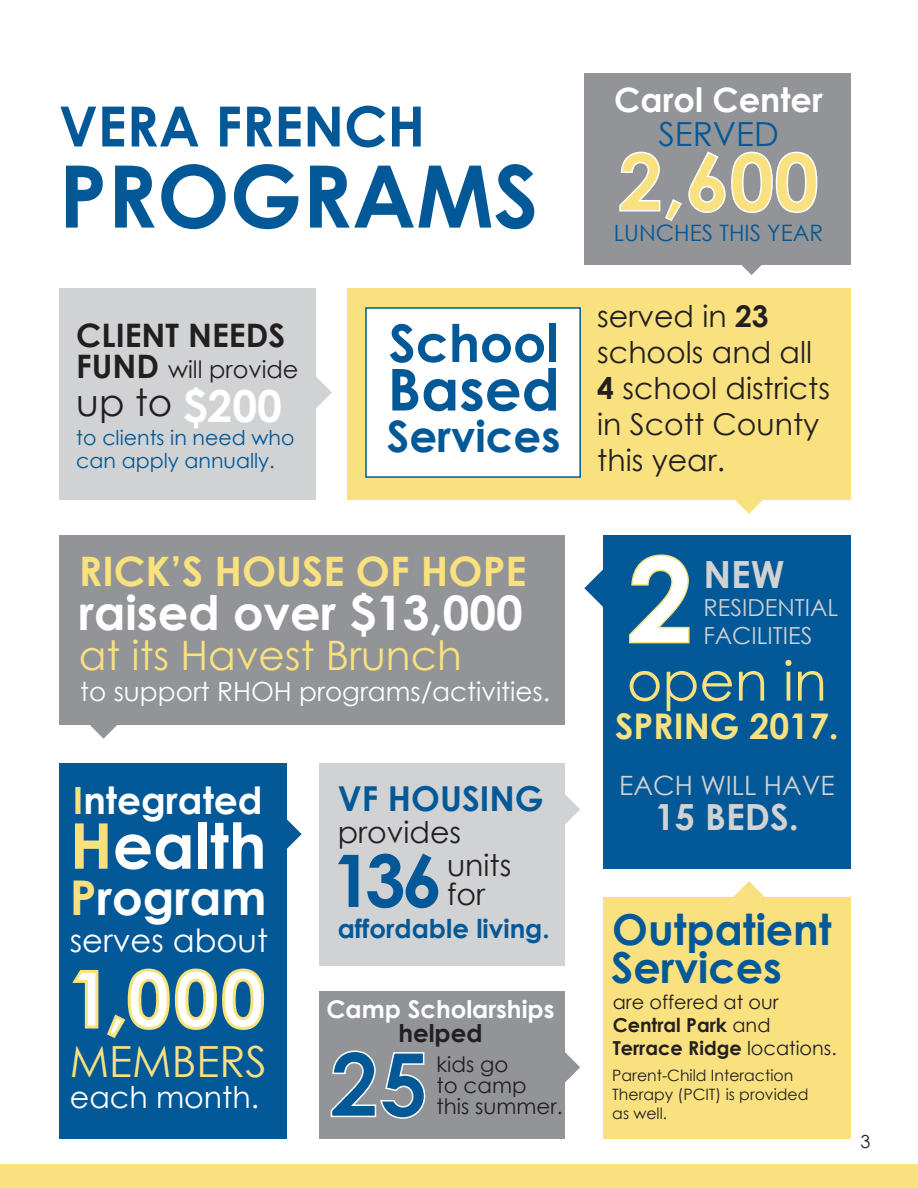
<style>
.page{position:relative;width:918px;height:1188px;background:#fff}
.page>*{position:absolute;margin:0;border:0;box-sizing:border-box;transform-origin:0 0}
.t1{font:700 118.65px "Century Gothic";color:#fff}
.t2{font:700 88.5px "Century Gothic";color:#035897}
.t3{font:700 86.25px "Century Gothic";color:#035897}
.t4{font:700 79.2px "Century Gothic";color:#f8e17e}
.t5{font:700 77.4px "Century Gothic";color:#fff}
.t6{font:700 72.45px "Century Gothic";color:#035897}
.t7{font:700 63.15px "Century Gothic";color:#fff}
.t8{font:700 57.75px "Century Gothic";color:#035897}
.t9{font:700 55.5px "Century Gothic";color:#035897}
.t10{font:54.3px "Century Gothic";color:#f8e17e}
.t11{font:700 51.75px "Century Gothic";color:#035897}
.t12{font:700 48px "Century Gothic";color:#fff}
.t13{font:700 47.7px "Century Gothic";color:#fff}
.t14{font:700 44.25px "Century Gothic";color:#fff}
.t15{font:700 43.35px "Century Gothic";color:#035897}
.t16{font:42.9px "Century Gothic";color:#f8e17e}
.t17{font:700 42.75px/38.5px "Century Gothic";color:#035897}
.t18{font:700 40.65px "Century Gothic";color:#f8e17e}
.t19{font:40.65px "Century Gothic";color:#f8e17e}
.t20{font:700 37.5px "Century Gothic";color:#fff}
.t21{font:37.5px "Century Gothic";color:#231f20}
.t22{font:700 37.5px "Century Gothic";color:#d0d2d3}
.t23{font:700 36.15px "Century Gothic";color:#d0d2d3}
.t24{font:700 35.4px "Century Gothic";color:#f8e17e}
.t25{font:700 34.35px "Century Gothic";color:#035897}
.t26{font:700 33.6px "Century Gothic";color:#fff}
.t27{font:33.3px "Century Gothic";color:#035897}
.t28{font:700 32.4px "Century Gothic";color:#231f20}
.t29{font:32.1px "Century Gothic";color:#fff}
.t30{font:30.15px "Century Gothic";color:#fff}
.t31{font:30px/36px "Century Gothic";color:#231f20}
.t32{font:26.55px "Century Gothic";color:#d0d2d3}
.t33{font:26.25px "Century Gothic";color:#fff}
.t34{font:700 26.1px "Century Gothic";color:#035897}
.t35{font:700 24.45px "Century Gothic";color:#fff}
.t36{font:700 24.45px "Century Gothic";color:#231f20}
.t37{font:24px "Century Gothic";color:#231f20}
.t38{font:23.4px/28.2px "Century Gothic";color:#d0d2d3}
.t39{font:22.65px "Century Gothic";color:#035897}
.t40{font:21.3px/21px "Century Gothic";color:#231f20}
.t41{font:20.55px/22.5px "Century Gothic";color:#035897}
.t42{font:19.2px/23.1px "Century Gothic";color:#231f20}
.t43{font:18px "Century Gothic";color:#231f20}
.t44{font:15.6px/18.8px "Century Gothic";color:#231f20}
.s1{font-weight:700;font-size:32.4px}
.s2{color:#f7e07d}
.s3{font-weight:700}
</style>
<div class="page">
<div style="left:0;top:1165px;width:918px;height:23px;background:#f8e17e"></div>
<div style="left:59px;top:288px;width:256px;height:212px;background:#d0d2d3"></div>
<svg style="left:315px;top:368px;width:17px;height:49px"></svg>
<div style="left:347px;top:288px;width:504px;height:212px;background:#f8e17e"></div>
<svg style="left:735px;top:500px;width:28px;height:14px"></svg>
<div style="left:603px;top:535px;width:248px;height:334px;background:#035897"></div>
<svg style="left:741px;top:265px;width:21px;height:10px"></svg>
<div style="left:584px;top:73px;width:267px;height:192px;background:#929497"></div>
<svg style="left:584px;top:569px;width:19px;height:38px"></svg>
<div style="left:59px;top:535px;width:506px;height:190px;background:#929497"></div>
<svg style="left:90px;top:725px;width:27px;height:14px"></svg>
<div style="left:59px;top:763px;width:227px;height:376px;background:#035897"></div>
<div style="left:320px;top:763px;width:245px;height:202px;background:#d0d2d3"></div>
<svg style="left:286px;top:809px;width:16px;height:50px"></svg>
<svg style="left:565px;top:794px;width:15px;height:30px"></svg>
<div style="left:603px;top:898px;width:248px;height:241px;background:#f8e17e"></div>
<svg style="left:724px;top:881px;width:50px;height:17px"></svg>
<div style="left:320px;top:991px;width:245px;height:148px;background:#929497"></div>
<svg style="left:565px;top:1052px;width:15px;height:31px"></svg>
<svg style="left:629px;top:554px;width:61px;height:90px"></svg>
<svg style="left:330px;top:1050px;width:96px;height:69px"></svg>
<div style="left:365px;top:307px;width:216px;height:171px;background:#fff;border:2px solid #035897"></div>
<svg style="left:619px;top:151px;width:199px;height:70px"></svg>
<svg style="left:72px;top:968px;width:193px;height:70px"></svg>
<h3 class="t9" style="left:59px;top:84px;width:368px">VERA FRENCH</h3>
<h3 class="t3" style="left:59px;top:131px;width:481px">PROGRAMS</h3>
<p class="t28" style="left:76px;top:310px;width:210px">CLIENT NEEDS</p>
<p class="t37" style="left:76px;top:353px;width:224px"><span class="s1">FUND</span> will provide</p>
<p class="t21" style="left:76px;top:376px;width:98px">up to</p>
<h3 class="t14" style="left:183px;top:372px;width:101px">$200</h3>
<p class="t41" style="left:76px;top:426px;width:220px">to clients in need who can apply annually.</p>
<h3 class="t11" style="left:389px;top:304px;width:171px">School</h3>
<h3 class="t8" style="left:388px;top:346px;width:174px">Based</h3>
<h3 class="t15" style="left:387px;top:403px;width:175px">Services</h3>
<h3 class="t18" style="left:79px;top:541px;width:449px">RICK’S HOUSE OF HOPE</h3>
<h3 class="t13" style="left:79px;top:576px;width:445px">raised over $13,000</h3>
<h3 class="t19" style="left:79px;top:627px;width:385px">at its Havest Brunch</h3>
<p class="t33" style="left:80px;top:673px;width:471px">to support RHOH programs/activities.</p>
<p class="t20" style="left:73px;top:772px;width:191px"><span class="s2">I</span>ntegrated</p>
<h3 class="t7" style="left:70px;top:798px;width:198px"><span class="s2">H</span>ealth</h3>
<h3 class="t12" style="left:70px;top:861px;width:198px"><span class="s2">P</span>rogram</h3>
<p class="t29" style="left:70px;top:918px;width:200px">serves about</p>
<h3 class="t5" style="left:68px;top:940px;width:198px">1,000</h3>
<h3 class="t16" style="left:70px;top:1032px;width:198px">MEMBERS</h3>
<p class="t30" style="left:70px;top:1076px;width:191px">each month.</p>
<p class="t25" style="left:338px;top:773px;width:208px">VF HOUSING</p>
<p class="t31" style="left:338px;top:814px;width:125px">provides</p>
<h3 class="t6" style="left:332px;top:826px;width:112px">136</h3>
<p class="t31" style="left:447px;top:851px;width:66px;line-height:28.5px">units for</p>
<p class="t34" style="left:338px;top:909px;width:213px">affordable living.</p>
<p class="t35" style="left:326px;top:991px;width:229px">Camp Scholarships</p>
<p class="t36" style="left:398px;top:1015px;width:86px">helped</p>
<h2 class="t2" style="left:330px;top:1017px;width:101px">25</h2>
<p class="t40" style="left:437px;top:1053px;width:128px">kids go<br>to camp this summer.</p>
<p class="t26" style="left:614px;top:75px;width:210px">Carol Center</p>
<p class="t27" style="left:658px;top:111px;width:122px">SERVED</p>
<h3 class="t4" style="left:618px;top:122px;width:202px">2,600</h3>
<p class="t39" style="left:614px;top:217px;width:211px">LUNCHES THIS YEAR</p>
<p class="t31" style="left:597px;top:297px;width:234px">served in <span class="s3">23 </span>schools and all<br><span class="s3">4</span> school districts in Scott County this year.</p>
<h1 class="t1" style="left:627px;top:510px;width:68px">2</h1>
<p class="t22" style="left:704px;top:546px;width:82px">NEW</p>
<p class="t38" style="left:704px;top:593px;width:136px">RESIDENTIAL<br>FACILITIES</p>
<h3 class="t10" style="left:627px;top:643px;width:202px">open in</h3>
<p class="t24" style="left:615px;top:700px;width:225px">SPRING 2017.</p>
<p class="t32" style="left:619px;top:767px;width:217px">EACH WILL HAVE</p>
<p class="t23" style="left:655px;top:790px;width:146px">15 BEDS.</p>
<h3 class="t17" style="left:611px;top:908px;width:222px">Outpatient<br>Services</h3>
<p class="t42" style="left:613px;top:990px;width:226px">are offered at our<br><span class="s3">Central Park</span> and<br><span class="s3">Terrace Ridge</span> locations.</p>
<p class="t44" style="left:612px;top:1066px;width:198px">Parent-Child Interaction<br>Therapy (PCIT) is provided as well.</p>
<p class="t43" style="left:860px;top:1128px;width:11px">3</p>
</div>
